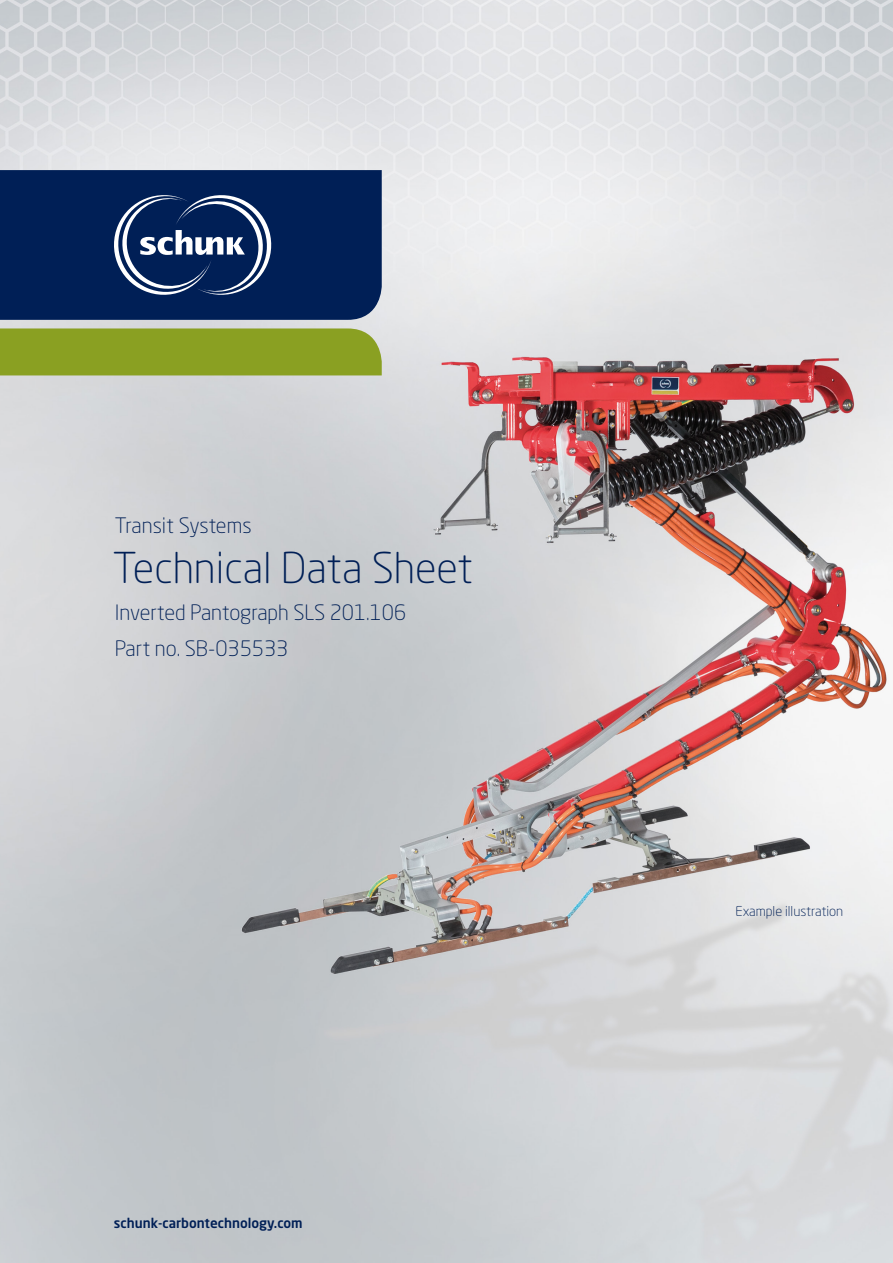
<style>
.page{position:relative;width:893px;height:1263px;background:#fff}
.page>*{position:absolute;margin:0;border:0;box-sizing:border-box;transform-origin:0 0}
.t1{font:300 42px "Neo Sans Std";color:#001f56}
.t2{font:300 21px/36px "Neo Sans Std";color:#001f56}
.t3{font:500 13.5px "Neo Sans Pro";color:#001f56}
.t4{font:300 13.5px "Neo Sans Std";color:#001f56}
</style>
<div class="page">
<img style="left:0;top:0;width:893px;height:1263px">
<div style="left:0;top:328px;width:382px;height:47px;background:#8aa022"></div>
<div style="left:0;top:170px;width:382px;height:150px;background:#001f56"></div>
<svg style="left:107px;top:188px;width:171px;height:114px;background:#2d4673"></svg>
<p class="t2" style="left:115px;top:507px;width:138px">Transit Systems</p>
<p class="t1" style="left:113px;top:542px;width:362px">Technical Data Sheet</p>
<p class="t2" style="left:115px;top:594px;width:293px">Inverted Pantograph SLS 201.106<br>Part no. SB-035533</p>
<p class="t3" style="left:114px;top:1215px;width:190px">schunk-carbontechnology.com</p>
<p class="t4" style="left:736px;top:903px;width:109px">Example illustration</p>
</div>
